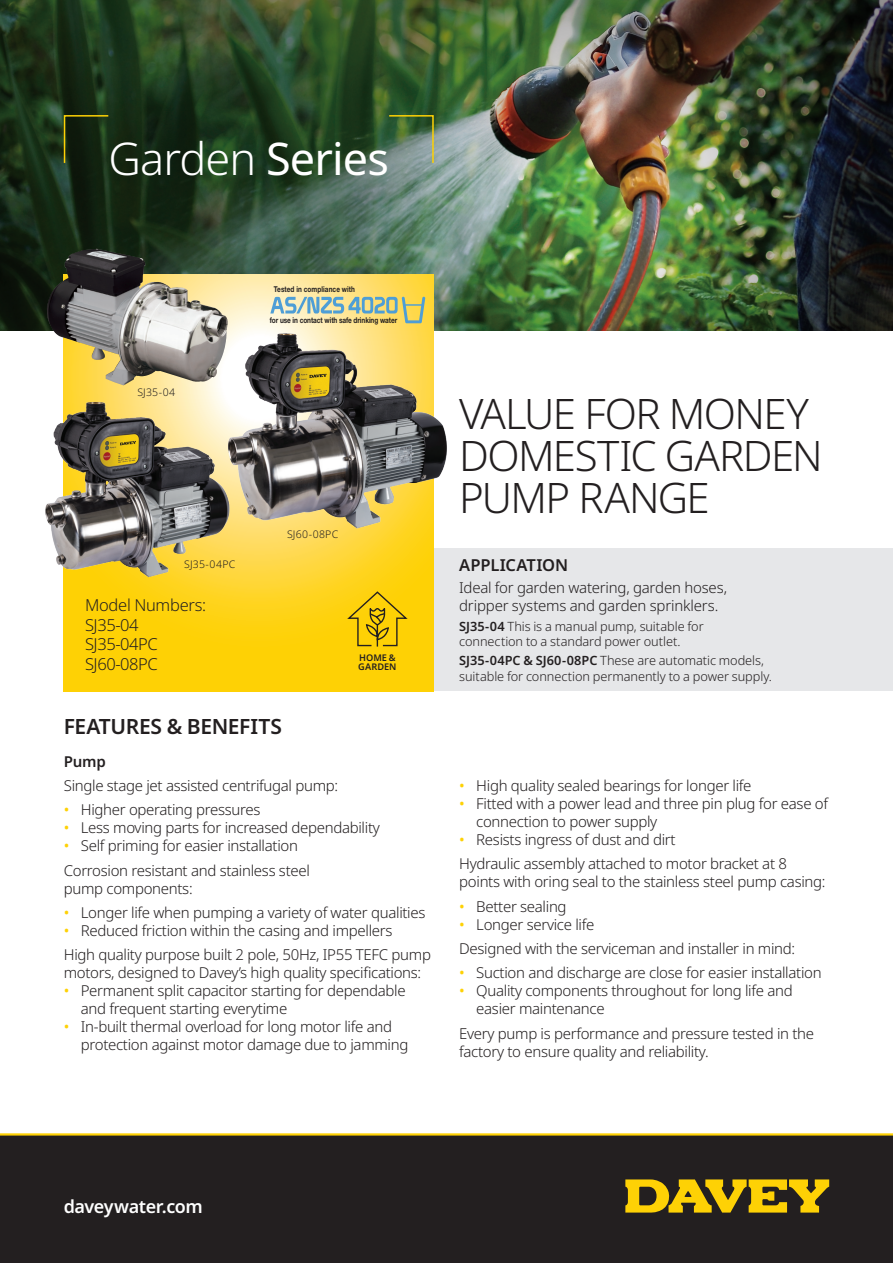
<style>
.page{position:relative;width:893px;height:1263px;background:#fff}
.page>*{position:absolute;margin:0;border:0;box-sizing:border-box;transform-origin:0 0}
.t1{font:300 45px "Noto Sans";letter-spacing:-.02em;color:#fff}
.t2{font:300 42px/42px "Noto Sans";letter-spacing:-.04em;color:#231f20}
.t3{font:600 21px "Noto Sans";letter-spacing:-.02em;color:#231f20}
.t4{font:600 18px "Noto Sans";letter-spacing:-.025em;color:#fff}
.t5{font:300 16.5px/19.8px "Noto Sans";letter-spacing:-.025em;color:#231f20}
.t6{font:600 16.5px "Noto Sans";letter-spacing:-.01em;color:#231f20}
.t7{font:300 15px/18px "Noto Sans";letter-spacing:-.02em;color:#231f20}
.t8{font:600 15px "Noto Sans";color:#231f20}
.t9{font:300 12.75px/15.3px "Noto Sans";letter-spacing:-.005em;color:#231f20}
.t10{font:300 10.5px "Noto Sans";letter-spacing:.025em;color:#231f20}
.t11{font:600 9.15px/9.1px "Noto Sans";color:#231f20}
.t12{font:700 7.95px "Helvetica Neue LT Std";letter-spacing:-.01em;color:#231f20;scale:.81 1}
.t13{font:700 7.95px "Helvetica Neue LT Std";letter-spacing:.01em;color:#231f20;scale:.8 1}
.s1{font-weight:400}
.s2{font-weight:400;color:#fed105}
.s3{font-weight:600}
</style>
<div class="page">
<div style="left:0;top:1135px;width:893px;height:128px;background:#231f20"></div>
<hr style="left:0;top:1133px;width:893px;height:2px;background:#fed105">
<svg style="left:625px;top:1179px;width:204px;height:33px"></svg>
<div style="left:434px;top:549px;width:459px;height:142px;background:#e6e7e9"></div>
<img style="left:0;top:0;width:893px;height:331px">
<svg style="left:64px;top:274px;width:370px;height:417px;background:#eac93d"></svg>
<svg style="left:63px;top:114px;width:47px;height:50px;background:#212f11"></svg>
<svg style="left:388px;top:114px;width:46px;height:50px;background:#688260"></svg>
<svg style="left:345px;top:590px;width:64px;height:58px;background:#e2bb0a"></svg>
<svg style="left:270px;top:297px;width:155px;height:26px;background:#c6cea7"></svg>
<img style="left:45px;top:393px;width:192px;height:194px">
<img style="left:219px;top:324px;width:237px;height:212px">
<img style="left:57px;top:249px;width:40px;height:37px">
<h1 class="t1" style="left:109px;top:127px;width:282px">Garden <span class="s1">Series</span></h1>
<p class="t10" style="left:137px;top:384px;width:39px">SJ35-04</p>
<p class="t13" style="left:274px;top:284px;width:103px">Tested in compliance with</p>
<p class="t12" style="left:270px;top:315px;width:159px">for use in contact with safe drinking water</p>
<p class="t10" style="left:184px;top:557px;width:53px">SJ35-04PC</p>
<p class="t5" style="left:85px;top:595px;width:123px">Model Numbers:<br>SJ35-04<br>SJ35-04PC<br>SJ60-08PC</p>
<p class="t10" style="left:287px;top:527px;width:53px">SJ60-08PC</p>
<p class="t11" style="left:358px;top:653px;width:40px">HOME &amp;<br>GARDEN</p>
<h3 class="t3" style="left:64px;top:711px;width:220px">FEATURES &amp; BENEFITS</h3>
<p class="t8" style="left:64px;top:750px;width:43px">Pump</p>
<p class="t7" style="left:64px;top:777px;width:276px">Single stage jet assisted centrifugal pump:</p>
<p class="t7" style="left:64px;top:801px;width:198px"><span class="s2">•</span> Higher operating pressures</p>
<p class="t7" style="left:64px;top:819px;width:318px"><span class="s2">•</span> Less moving parts for increased dependability</p>
<p class="t7" style="left:64px;top:834px;width:248px;line-height:24.3px"><span class="s2">•</span> Self priming for easier installation<br>Corrosion resistant and stainless steel</p>
<p class="t7" style="left:64px;top:880px;width:130px">pump components:</p>
<p class="t7" style="left:64px;top:904px;width:363px"><span class="s2">•</span> Longer life when pumping a variety of water qualities</p>
<p class="t7" style="left:64px;top:919px;width:369px;line-height:24.3px"><span class="s2">•</span> Reduced friction within the casing and impellers<br>High quality purpose built 2 pole, 50Hz, IP55 TEFC pump</p>
<p class="t7" style="left:64px;top:964px;width:359px">motors, designed to Davey’s high quality specifications:</p>
<p class="t7" style="left:81px;top:982px;width:326px;text-indent:-17px"><span class="s2">•</span> Permanent split capacitor starting for dependable and frequent starting everytime</p>
<p class="t7" style="left:81px;top:1018px;width:329px;text-indent:-17px"><span class="s2">•</span> In-built thermal overload for long motor life and protection against motor damage due to jamming</p>
<h2 class="t2" style="left:459px;top:394px;width:365px">VALUE FOR MONEY<br>DOMESTIC GARDEN<br>PUMP RANGE</h2>
<p class="t6" style="left:459px;top:553px;width:110px">APPLICATION</p>
<p class="t7" style="left:459px;top:579px;width:269px">Ideal for garden watering, garden hoses, dripper systems and garden sprinklers.</p>
<p class="t9" style="left:459px;top:618px;width:246px"><span class="s3">SJ35-04</span> This is a manual pump, suitable for connection to a standard power outlet.</p>
<p class="t9" style="left:459px;top:653px;width:314px"><span class="s3">SJ35-04PC &amp; SJ60-08PC</span> These are automatic models, suitable for connection permanently to a power supply.</p>
<p class="t7" style="left:459px;top:777px;width:294px"><span class="s2">•</span> High quality sealed bearings for longer life</p>
<p class="t7" style="left:476px;top:795px;width:353px;text-indent:-17px"><span class="s2">•</span> Fitted with a power lead and three pin plug for ease of connection to power supply</p>
<p class="t7" style="left:459px;top:828px;width:329px;line-height:24.3px"><span class="s2">•</span> Resists ingress of dust and dirt<br>Hydraulic assembly attached to motor bracket at 8</p>
<p class="t7" style="left:459px;top:873px;width:368px">points with oring seal to the stainless steel pump casing:</p>
<p class="t7" style="left:459px;top:897px;width:109px"><span class="s2">•</span> Better sealing</p>
<p class="t7" style="left:459px;top:912px;width:337px;line-height:24.3px"><span class="s2">•</span> Longer service life<br>Designed with the serviceman and installer in mind:</p>
<p class="t7" style="left:459px;top:964px;width:364px"><span class="s2">•</span> Suction and discharge are close for easier installation</p>
<p class="t7" style="left:476px;top:982px;width:318px;text-indent:-17px"><span class="s2">•</span> Quality components throughout for long life and easier maintenance</p>
<p class="t7" style="left:459px;top:1025px;width:356px">Every pump is performance and pressure tested in the factory to ensure quality and reliability.</p>
<p class="t4" style="left:64px;top:1193px;width:141px">daveywater.com</p>
</div>
